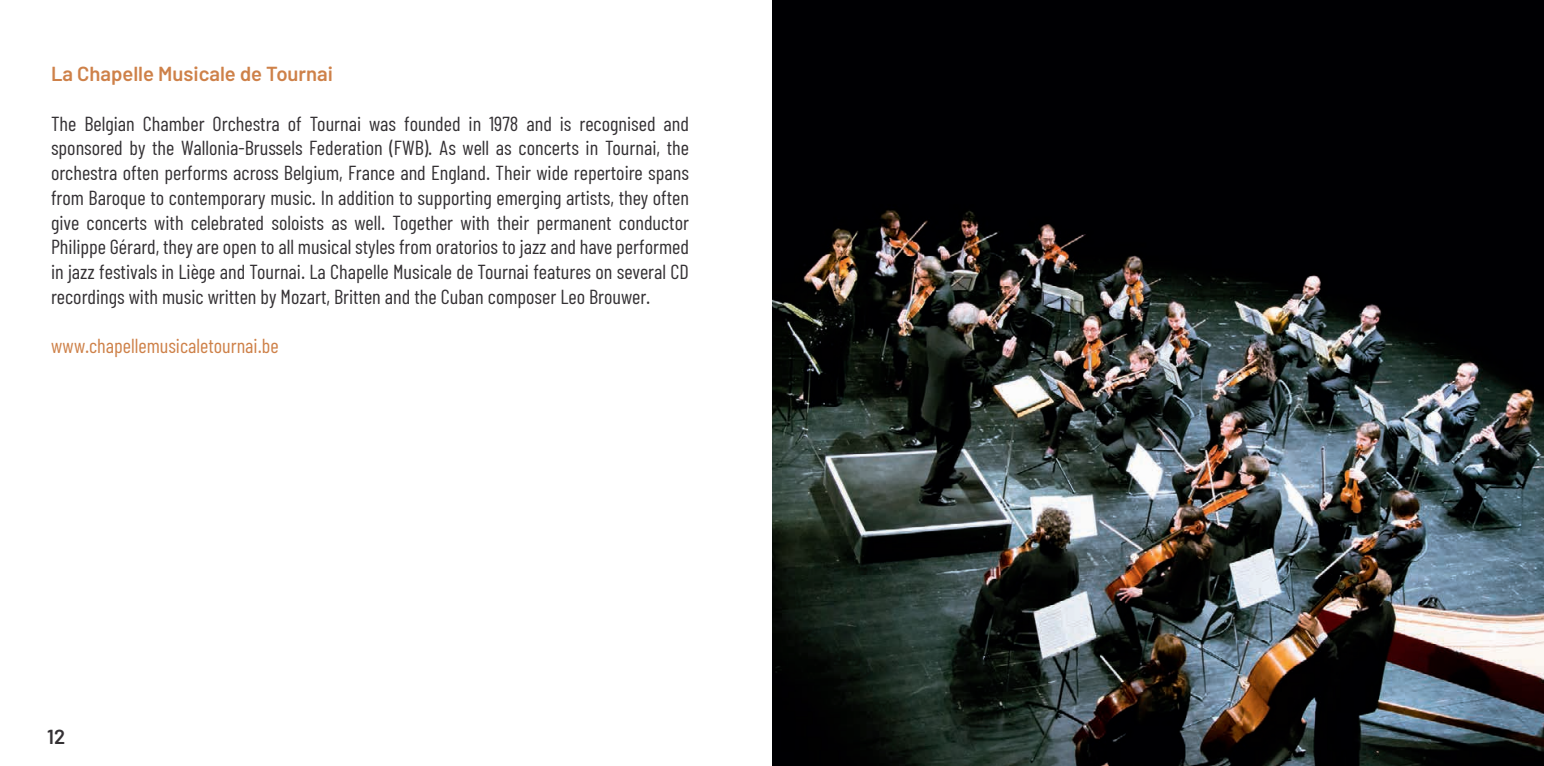
<style>
.page{position:relative;width:1544px;height:766px;background:#fff}
.page>*{position:absolute;margin:0;border:0;box-sizing:border-box;transform-origin:0 0}
.t1{font:20.25px/24.8px "Barlow Condensed";color:#343134;text-align:justify}
.t2{font:20.25px "Barlow Condensed";color:#ce8149}
.t3{font:600 20.25px "Barlow";color:#ce8149}
.t4{font:600 20.25px "Barlow";color:#343134}
</style>
<div class="page">
<img style="left:772px;top:0;width:771px;height:765px">
<p class="t3" style="left:51px;top:61px;width:283px">La Chapelle Musicale de Tournai</p>
<p class="t1" style="left:51px;top:110px;width:639px">The Belgian Chamber Orchestra of Tournai was founded in 1978 and is recognised and sponsored by the Wallonia-Brussels Federation (FWB). As well as concerts in Tournai, the orchestra often performs across Belgium, France and England. Their wide repertoire spans from Baroque to contemporary music. In addition to supporting emerging artists, they often give concerts with celebrated soloists as well. Together with their permanent conductor Philippe Gérard, they are open to all musical styles from oratorios to jazz and have performed in jazz festivals in Liège and Tournai. La Chapelle Musicale de Tournai features on several CD recordings with music written by Mozart, Britten and the Cuban composer Leo Brouwer.</p>
<p class="t2" style="left:51px;top:333px;width:229px">www.chapellemusicaletournai.be</p>
<p class="t4" style="left:47px;top:723px;width:20px">12</p>
</div>
